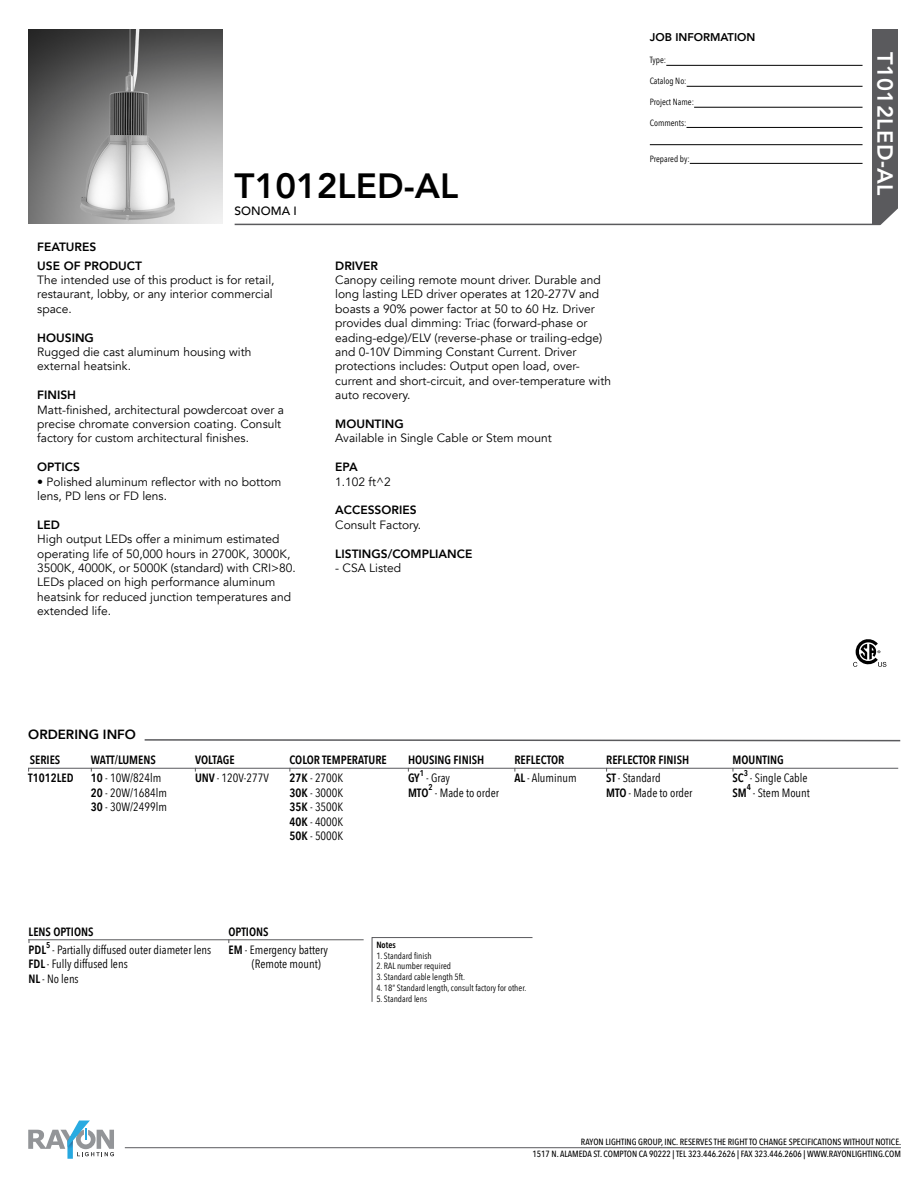
<style>
.page{position:relative;width:918px;height:1188px;background:#fff}
.page>*{position:absolute;margin:0;border:0;box-sizing:border-box;transform-origin:0 0}
.t1{font:800 34.95px "Avenir";color:#000}
.t2{font:800 21.9px "Avenir";letter-spacing:.02em;color:#fff}
.t3{font:800 13.35px "Avenir";color:#000}
.t4{font:12px/14.4px "Avenir";color:#000}
.t5{font:12px/14.4px "Avenir Next Condensed";color:#000}
.t6{font:600 12px/18px "Avenir Next Condensed";color:#000}
.t7{font:800 12px "Avenir";color:#000}
.t8{font:500 12px "Avenir";color:#000}
.t9{font:800 11.25px "Avenir";color:#000}
.t10{font:9px "Avenir Next Condensed";color:#000}
.t11{font:500 9px/12px "Avenir Next Condensed";color:#000;text-align:right}
.t12{font:600 9px "Avenir Next Condensed";color:#000}
.t13{font:600 8.4px "Avenir Next Condensed";color:#000}
.s1{font-weight:400}
.s2{font-weight:600}
</style>
<div class="page">
<img style="left:28px;top:29px;width:195px;height:195px">
<svg style="left:28px;top:1121px;width:86px;height:38px"></svg>
<hr style="left:125px;top:1147px;width:776px;height:1px;background:#5a5a5d">
<hr style="left:235px;top:224px;width:663px;height:1px;background:#5a5a5d">
<div style="left:873px;top:29px;width:25px;height:195px;background:#5a5a5d"></div>
<hr style="left:666px;top:65px;width:197px;height:1px;background:#000">
<hr style="left:690px;top:163px;width:173px;height:1px;background:#000">
<hr style="left:650px;top:144px;width:213px;height:1px;background:#000">
<hr style="left:687px;top:127px;width:176px;height:1px;background:#000">
<hr style="left:694px;top:107px;width:169px;height:1px;background:#000">
<hr style="left:687px;top:86px;width:176px;height:1px;background:#000">
<svg style="left:869px;top:202px;width:29px;height:24px"></svg>
<svg style="left:144px;top:739px;width:757px;height:3px"></svg>
<svg style="left:853px;top:639px;width:34px;height:28px"></svg>
<hr style="left:28px;top:768px;width:870px;height:1px;background:#5a5a5d">
<hr style="left:28px;top:939px;width:336px;height:1px;background:#5a5a5d">
<svg style="left:371px;top:937px;width:162px;height:65px"></svg>
<p class="t9" style="left:650px;top:29px;width:107px">JOB INFORMATION</p>
<p class="t10" style="left:650px;top:52px;width:18px">Type:</p>
<p class="t10" style="left:650px;top:73px;width:38px">Catalog No:</p>
<p class="t10" style="left:650px;top:94px;width:46px">Project Name:</p>
<p class="t10" style="left:650px;top:115px;width:38px">Comments:</p>
<p class="t7" style="left:37px;top:237px;width:61px">FEATURES</p>
<h1 class="t1" style="left:235px;top:159px;width:225px">T1012LED-AL</h1>
<p class="t8" style="left:235px;top:200px;width:64px">SONOMA I</p>
<p class="t7" style="left:37px;top:256px;width:106px">USE OF PRODUCT</p>
<p class="t4" style="left:37px;top:273px;width:239px">The intended use of this product is for retail, restaurant, lobby, or any interior commercial space.</p>
<p class="t7" style="left:37px;top:328px;width:58px">HOUSING</p>
<p class="t4" style="left:37px;top:345px;width:216px">Rugged die cast aluminum housing with external heatsink.</p>
<p class="t7" style="left:37px;top:386px;width:40px">FINISH</p>
<p class="t4" style="left:37px;top:402px;width:248px">Matt-finished, architectural powdercoat over a precise chromate conversion coating. Consult factory for custom architectural finishes.</p>
<p class="t7" style="left:37px;top:458px;width:44px">OPTICS</p>
<p class="t4" style="left:37px;top:474px;width:246px">• Polished aluminum reflector with no bottom lens, PD lens or FD lens.</p>
<p class="t7" style="left:37px;top:515px;width:24px">LED</p>
<p class="t4" style="left:37px;top:532px;width:260px">High output LEDs offer a minimum estimated operating life of 50,000 hours in 2700K, 3000K, 3500K, 4000K, or 5000K (standard) with CRI&gt;80.<br>LEDs placed on high performance aluminum heatsink for reduced junction temperatures and extended life.</p>
<p class="t7" style="left:335px;top:256px;width:44px">DRIVER</p>
<p class="t4" style="left:335px;top:273px;width:277px">Canopy ceiling remote mount driver. Durable and long lasting LED driver operates at 120-277V and boasts a 90% power factor at 50 to 60 Hz. Driver provides dual dimming: Triac (forward-phase or eading-edge)/ELV (reverse-phase or trailing-edge) and 0-10V Dimming Constant Current. Driver protections includes: Output open load, over&shy;current and short-circuit, and over-temperature with auto recovery.</p>
<p class="t7" style="left:335px;top:414px;width:70px">MOUNTING</p>
<p class="t4" style="left:335px;top:431px;width:218px">Available in Single Cable or Stem mount</p>
<p class="t7" style="left:335px;top:458px;width:24px">EPA</p>
<p class="t4" style="left:335px;top:474px;width:57px">1.102 ft^2</p>
<p class="t7" style="left:335px;top:501px;width:83px">ACCESSORIES</p>
<p class="t4" style="left:335px;top:518px;width:88px">Consult Factory.</p>
<p class="t7" style="left:335px;top:544px;width:139px">LISTINGS/COMPLIANCE</p>
<p class="t4" style="left:335px;top:561px;width:67px">- CSA Listed</p>
<p class="t10" style="left:650px;top:151px;width:41px">Prepared by:</p>
<p class="t3" style="left:28px;top:724px;width:109px">ORDERING INFO</p>
<p class="t6" style="left:28px;top:751px;width:47px">SERIES<br>T1012LED</p>
<p class="t6" style="left:289px;top:751px;width:99px">COLOR TEMPERATURE<br>27K <span class="s1">- 2700K</span></p>
<p class="t5" style="left:289px;top:785px;width:55px;text-align:justify"><span class="s2">30K</span> - 3000K <span class="s2">35K</span> - 3500K <span class="s2">40K</span> - 4000K <span class="s2">50K</span> - 5000K</p>
<p class="t6" style="left:91px;top:751px;width:72px">WATT/LUMENS<br>10 <span class="s1">- 10W/824lm</span></p>
<p class="t5" style="left:91px;top:785px;width:77px"><span class="s2">20</span> - 20W/1684lm<br><span class="s2">30</span> - 30W/2499lm</p>
<p class="t6" style="left:195px;top:751px;width:75px">VOLTAGE<br>UNV <span class="s1">- 120V-277V</span></p>
<p class="t6" style="left:408px;top:751px;width:78px">HOUSING FINISH<br>GY</p>
<p class="t13" style="left:420px;top:766px;width:6px">1</p>
<p class="t5" style="left:426px;top:770px;width:25px">- Gray</p>
<p class="t6" style="left:408px;top:783px;width:22px">MTO</p>
<p class="t13" style="left:428px;top:780px;width:6px">2</p>
<p class="t5" style="left:435px;top:785px;width:66px">- Made to order</p>
<p class="t6" style="left:514px;top:751px;width:64px">REFLECTOR<br>AL<span class="s1">- Aluminum</span></p>
<p class="t6" style="left:606px;top:751px;width:85px">REFLECTOR FINISH<br>ST<span class="s1">- Standard</span></p>
<p class="t5" style="left:606px;top:785px;width:88px"><span class="s2">MTO</span>- Made to order</p>
<p class="t6" style="left:29px;top:922px;width:66px">LENS OPTIONS<br>PDL</p>
<p class="t13" style="left:46px;top:937px;width:6px">5</p>
<p class="t5" style="left:29px;top:942px;width:184px;text-indent:23px">- Partially diffused outer diameter lens<br><span class="s2">FDL</span>- Fully diffused lens<br><span class="s2">NL</span>- No lens</p>
<p class="t5" style="left:228px;top:922px;width:101px;line-height:18px"><span class="s2">OPTIONS<br>EM</span> - Emergency battery</p>
<p class="t5" style="left:252px;top:956px;width:70px">(Remote mount)</p>
<p class="t12" style="left:376px;top:937px;width:21px">Notes</p>
<p class="t10" style="left:376px;top:948px;width:57px">1. Standard finish</p>
<p class="t10" style="left:376px;top:959px;width:76px">2. RAL number required</p>
<p class="t10" style="left:376px;top:969px;width:90px">3. Standard cable length 5ft.</p>
<p class="t10" style="left:376px;top:980px;width:152px">4. 18” Standard length, consult factory for other.</p>
<p class="t10" style="left:376px;top:991px;width:52px">5. Standard lens</p>
<p class="t6" style="left:733px;top:751px;width:53px">MOUNTING<br>SC</p>
<p class="t13" style="left:744px;top:766px;width:6px">3</p>
<p class="t5" style="left:750px;top:770px;width:59px">- Single Cable</p>
<p class="t13" style="left:747px;top:780px;width:6px">4</p>
<p class="t6" style="left:733px;top:783px;width:16px">SM</p>
<p class="t5" style="left:753px;top:785px;width:59px">- Stem Mount</p>
<h2 class="t2" style="left:902px;top:52px;width:146px;rotate:90deg">T1012LED-AL</h2>
<p class="t11" style="left:533px;top:1136px;width:370px">RAYON LIGHTING GROUP, INC. RESERVES THE RIGHT TO CHANGE SPECIFICATIONS WITHOUT NOTICE.<br>1517 N. ALAMEDA ST. COMPTON CA 90222 | TEL 323.446.2626 | FAX 323.446.2606 | WWW.RAYONLIGHTING.COM</p>
</div>
